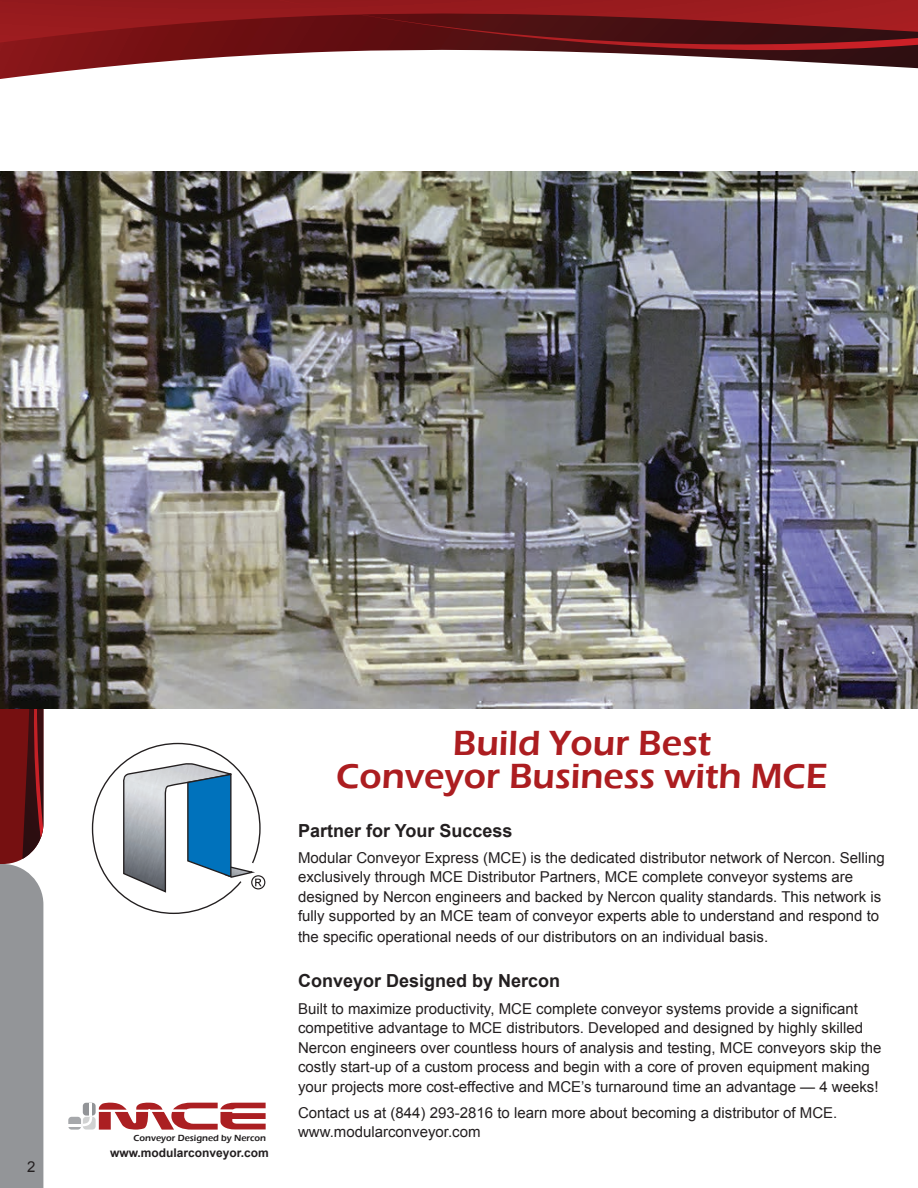
<style>
.page{position:relative;width:918px;height:1188px;background:#fff}
.page>*{position:absolute;margin:0;border:0;box-sizing:border-box;transform-origin:0 0}
.t1{font:600 36px/33px "Eras ITC";color:#ac1d20;text-align:center}
.t2{font:700 18px "Arial";color:#231f20}
.t3{font:15px/19.5px "Arial";color:#231f20}
.t4{font:700 12px "Arial";color:#231f20}
.t5{font:600 9.15px "Eras ITC";color:#201d1e}
</style>
<div class="page">
<svg style="left:0;top:708px;width:43px;height:480px;background:#886f72"></svg>
<svg style="left:68px;top:1103px;width:198px;height:27px"></svg>
<svg style="left:0;top:0;width:918px;height:79px"></svg>
<img style="left:0;top:171px;width:918px;height:537px">
<svg style="left:91px;top:742px;width:174px;height:172px"></svg>
<p class="t3" style="left:27px;top:1157px;width:10px">2</p>
<p class="t5" style="left:134px;top:1133px;width:134px">Conveyor Designed by Nercon</p>
<p class="t4" style="left:110px;top:1145px;width:160px">www.modularconveyor.com</p>
<h1 class="t1" style="left:336px;top:726px;width:493px">Build Your Best<br>Conveyor Business with MCE</h1>
<p class="t2" style="left:298px;top:818px;width:216px">Partner for Your Success</p>
<p class="t3" style="left:298px;top:848px;width:588px">Modular Conveyor Express (MCE) is the dedicated distributor network of Nercon. Selling exclusively through MCE Distributor Partners, MCE complete conveyor systems are designed by Nercon engineers and backed by Nercon quality standards. This network is fully supported by an MCE team of conveyor experts able to understand and respond to</p>
<p class="t3" style="left:298px;top:927px;width:472px">the specific operational needs of our distributors on an individual basis.</p>
<p class="t2" style="left:298px;top:969px;width:264px">Conveyor Designed by Nercon</p>
<p class="t3" style="left:298px;top:999px;width:585px">Built to maximize productivity, MCE complete conveyor systems provide a significant competitive advantage to MCE distributors. Developed and designed by highly skilled Nercon engineers over countless hours of analysis and testing, MCE conveyors skip the costly start-up of a custom process and begin with a core of proven equipment making your projects more cost-effective and MCE’s turnaround time an advantage — 4 weeks!</p>
<p class="t3" style="left:298px;top:1103px;width:541px">Contact us at (844) 293-2816 to learn more about becoming a distributor of MCE. www.modularconveyor.com</p>
</div>
